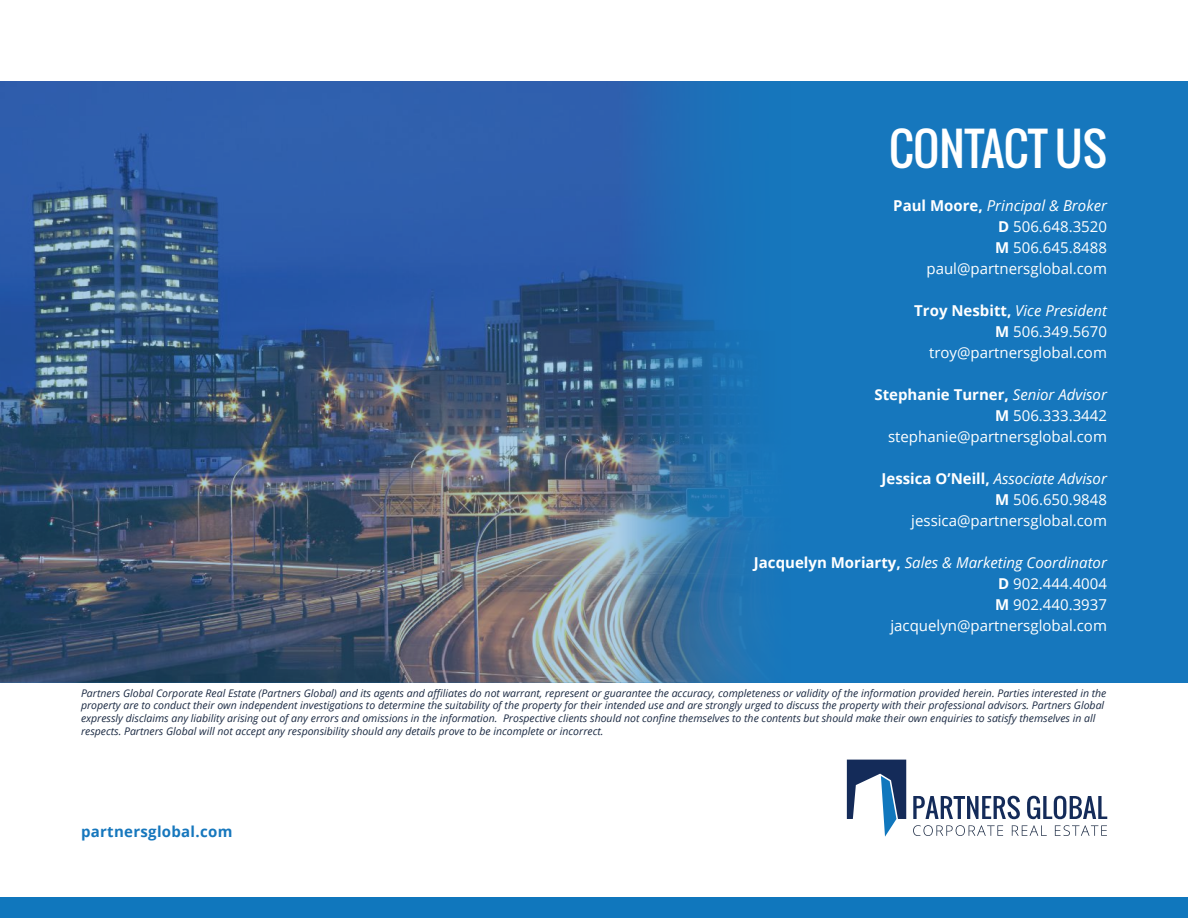
<style>
.page{position:relative;width:1188px;height:918px;background:#fff}
.page>*{position:absolute;margin:0;border:0;box-sizing:border-box;transform-origin:0 0}
.t1{font:45px "Oswald";color:#fff}
.t2{font:15px/21px "Open Sans";color:#fff;text-align:right}
.t3{font:700 15px "Open Sans";letter-spacing:.02em;color:#1677bd}
.t4{font:italic 10.5px/12.6px "Open Sans";color:#1b2a43}
.s1{font-weight:700}
.s2{font-style:italic}
</style>
<div class="page">
<div style="left:0;top:81px;width:1188px;height:602px;background:#1677bd"></div>
<img style="left:0;top:82px;width:753px;height:600px">
<svg style="left:847px;top:760px;width:59px;height:77px"></svg>
<svg style="left:913px;top:796px;width:107px;height:23px"></svg>
<svg style="left:1027px;top:796px;width:80px;height:23px"></svg>
<svg style="left:913px;top:825px;width:90px;height:11px"></svg>
<svg style="left:1012px;top:825px;width:35px;height:11px"></svg>
<svg style="left:1055px;top:825px;width:52px;height:11px"></svg>
<div style="left:0;top:897px;width:1188px;height:21px;background:#1077bd"></div>
<h1 class="t1" style="left:889px;top:115px;width:219px">CONTACT US</h1>
<h2 class="t2" style="left:893px;top:195px;width:215px"><span class="s1">Paul Moore,</span> <span class="s2">Principal &amp; Broker<br></span><span class="s1">D</span> 506.648.3520<br><span class="s1">M</span> 506.645.8488 paul@partnersglobal.com</h2>
<h2 class="t2" style="left:914px;top:300px;width:194px"><span class="s1">Troy Nesbitt,</span> <span class="s2">Vice President<br></span><span class="s1">M</span> 506.349.5670 troy@partnersglobal.com</h2>
<h2 class="t2" style="left:874px;top:384px;width:234px"><span class="s1">Stephanie Turner,</span> <span class="s2">Senior Advisor<br></span><span class="s1">M</span> 506.333.3442 stephanie@partnersglobal.com</h2>
<h2 class="t2" style="left:882px;top:468px;width:227px"><span class="s1">Jessica O’Neill,</span> <span class="s2">Associate Advisor<br></span><span class="s1">M</span> 506.650.9848 jessica@partnersglobal.com</h2>
<h2 class="t2" style="left:754px;top:552px;width:355px"><span class="s1">Jacquelyn Moriarty,</span> <span class="s2">Sales &amp; Marketing Coordinator<br></span><span class="s1">D</span> 902.444.4004<br><span class="s1">M</span> 902.440.3937<br>jacquelyn@partnersglobal.com</h2>
<p class="t4" style="left:81px;top:686px;width:1027px">Partners Global Corporate Real Estate (Partners Global) and its agents and affiliates do not warrant, represent or guarantee the accuracy, completeness or validity of the information provided herein. Parties interested in the property are to conduct their own independent investigations to determine the suitability of the property for their intended use and are strongly urged to discuss the property with their professional advisors. Partners Global expressly disclaims any liability arising out of any errors and omissions in the information. Prospective clients should not confine themselves to the contents but should make their own enquiries to satisfy themselves in all respects. Partners Global will not accept any responsibility should any details prove to be incomplete or incorrect.</p>
<h2 class="t3" style="left:81px;top:821px;width:153px">partnersglobal.com</h2>
</div>
